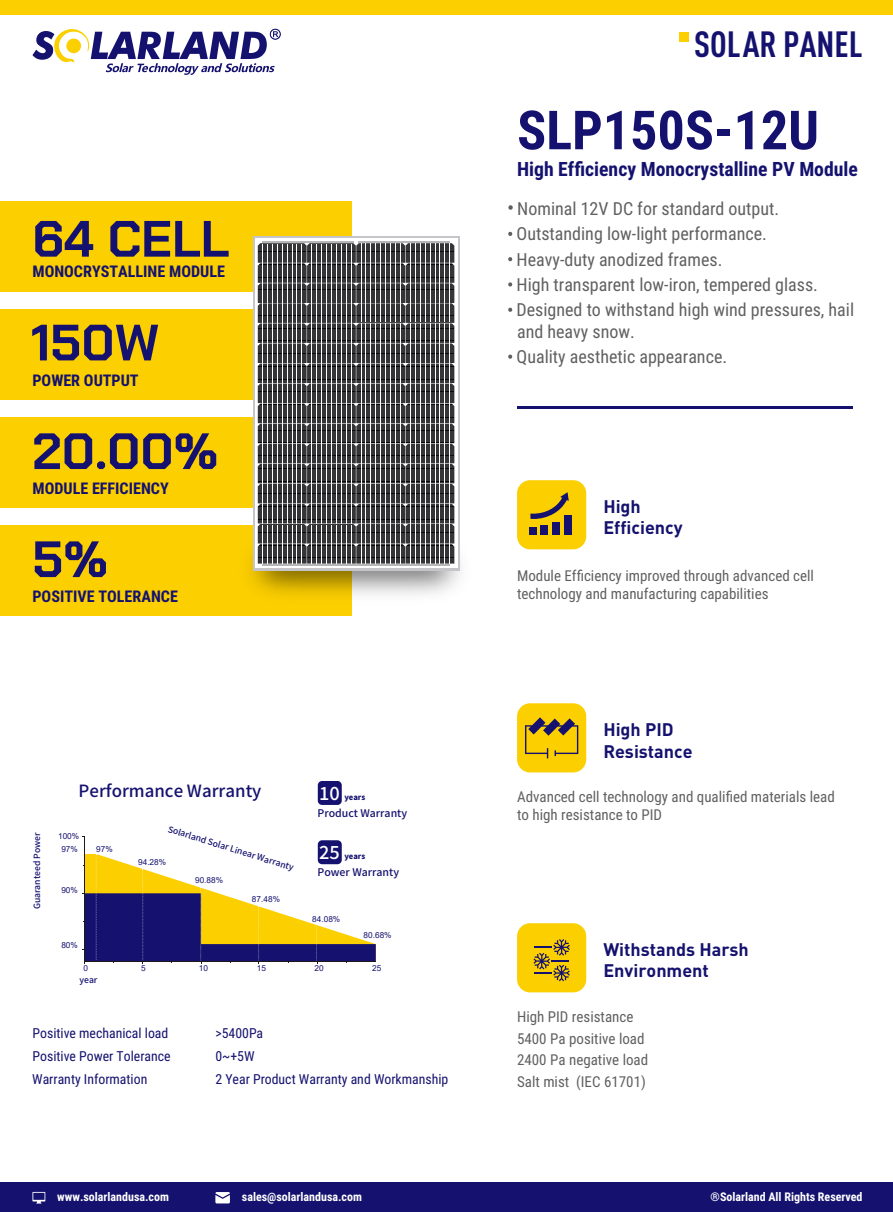
<style>
.page{position:relative;width:893px;height:1212px;background:#fff}
.page>*{position:absolute;margin:0;border:0;box-sizing:border-box;transform-origin:0 0}
.t1{font:700 54px "Roboto Condensed";color:#15126f}
.t2{font:700 51px "Chakra Petch";color:#15126f}
.t3{font:700 36px "DIN Cond";color:#15126f}
.t4{font:700 19.65px "Roboto Condensed";color:#15126f}
.t5{font:18px/25.3px "Roboto Condensed";color:#606060}
.t6{font:700 18px/21.6px "DIN Pro";color:#15126f}
.t7{font:500 16.8px "Source Han Sans SC";color:#15126f}
.t8{font:700 16.05px "Roboto Condensed";color:#15126f}
.t9{font:15px/21.8px "Roboto Condensed";color:#606060}
.t10{font:13.8px/22.8px "Roboto Condensed";color:#15126f}
.t11{font:700 12px "Roboto Condensed";color:#fff}
.t12{font:500 10.5px "Source Han Sans SC";color:#15126f}
.t13{font:500 8.55px "Source Han Sans SC";color:#15126f}
.t14{font:8.25px/12.9px "Arial";color:#15126f;text-align:center}
.t15{font:800 7.5px "Source Han Sans SC";color:#15126f}
.s1{font-size:21px}
</style>
<div class="page">
<div style="left:1px;top:201px;width:351px;height:91px;background:#fccf00"></div>
<svg style="left:32px;top:28px;width:249px;height:47px"></svg>
<div style="left:0;top:0;width:893px;height:15px;background:#fccf00"></div>
<div style="left:679px;top:32px;width:9px;height:9px;background:#fccf00"></div>
<hr style="left:517px;top:407px;width:336px;height:2px;background:#15126f">
<div style="left:0;top:1182px;width:893px;height:30px;background:#15126f"></div>
<svg style="left:32px;top:1192px;width:13px;height:11px"></svg>
<svg style="left:215px;top:1192px;width:15px;height:11px"></svg>
<div style="left:1px;top:309px;width:351px;height:91px;background:#fccf00"></div>
<div style="left:1px;top:417px;width:351px;height:91px;background:#fccf00"></div>
<div style="left:1px;top:525px;width:351px;height:90px;background:#fccf00"></div>
<img style="left:212px;top:507px;width:249px;height:109px">
<svg style="left:253px;top:236px;width:206px;height:335px;background:#cdccd0"></svg>
<svg style="left:255px;top:238px;width:202px;height:330px"></svg>
<hr style="left:358px;top:241px;width:92px;height:2px;background:#b6b6b7">
<hr style="left:262px;top:241px;width:91px;height:2px;background:#b6b6b7">
<svg style="left:258px;top:243px;width:196px;height:322px;background:#5f5f60"></svg>
<div style="left:318px;top:781px;width:24px;height:24px;background:#15126f;border-radius:4px"></div>
<div style="left:318px;top:840px;width:24px;height:24px;background:#15126f;border-radius:4px"></div>
<hr style="left:85px;top:837px;width:1px;height:124px;background:#221815">
<div style="left:517px;top:923px;width:69px;height:69px;background:#fccf00;border-radius:13px"></div>
<svg style="left:533px;top:939px;width:37px;height:42px"></svg>
<div style="left:517px;top:480px;width:69px;height:69px;background:#fccf00;border-radius:13px"></div>
<div style="left:529px;top:527px;width:7px;height:7px;background:#15126f"></div>
<div style="left:541px;top:525px;width:7px;height:9px;background:#15126f"></div>
<div style="left:552px;top:522px;width:8px;height:12px;background:#15126f"></div>
<div style="left:564px;top:515px;width:7px;height:19px;background:#15126f"></div>
<svg style="left:530px;top:492px;width:39px;height:27px"></svg>
<div style="left:517px;top:703px;width:69px;height:69px;background:#fccf00;border-radius:13px"></div>
<svg style="left:525px;top:717px;width:53px;height:41px"></svg>
<svg style="left:508px;top:205px;width:5px;height:5px"></svg>
<svg style="left:508px;top:231px;width:5px;height:5px"></svg>
<svg style="left:508px;top:257px;width:5px;height:5px"></svg>
<svg style="left:508px;top:282px;width:5px;height:5px"></svg>
<svg style="left:508px;top:307px;width:5px;height:5px"></svg>
<svg style="left:508px;top:354px;width:5px;height:5px"></svg>
<svg style="left:82px;top:845px;width:294px;height:119px"></svg>
<h3 class="t3" style="left:694px;top:23px;width:170px">SOLAR PANEL</h3>
<h1 class="t1" style="left:517px;top:92px;width:303px">SLP150S-12U</h1>
<h2 class="t2" style="left:32px;top:209px;width:198px">64 CELL</h2>
<p class="t8" style="left:32px;top:260px;width:194px">MONOCRYSTALLINE MODULE</p>
<h2 class="t2" style="left:31px;top:313px;width:130px">150W</h2>
<p class="t8" style="left:32px;top:369px;width:108px">POWER OUTPUT</p>
<h2 class="t2" style="left:32px;top:422px;width:187px">20.00%</h2>
<p class="t8" style="left:32px;top:477px;width:138px">MODULE EFFICIENCY</p>
<h2 class="t2" style="left:32px;top:530px;width:77px">5%</h2>
<p class="t8" style="left:32px;top:585px;width:147px">POSITIVE TOLERANCE</p>
<p class="t7" style="left:79px;top:781px;width:184px">Performance Warranty</p>
<p class="t13" style="left:32px;top:909px;width:79px;rotate:-90deg">Guaranteed Power</p>
<p class="t14" style="left:58px;top:830px;width:23px">100%<br>97%</p>
<p class="t14" style="left:61px;top:884px;width:18px">90%</p>
<p class="t14" style="left:61px;top:938px;width:18px">80%</p>
<p class="t14" style="left:96px;top:843px;width:18px">97%</p>
<p class="t13" style="left:170px;top:824px;width:133px;rotate:17deg">Solarland Solar Linear Warranty</p>
<p class="t14" style="left:138px;top:856px;width:30px">94.28%</p>
<p class="t14" style="left:195px;top:874px;width:30px">90.88%</p>
<p class="t14" style="left:252px;top:892px;width:30px">87.48%</p>
<p class="t15" style="left:344px;top:793px;width:22px">years</p>
<p class="t12" style="left:318px;top:807px;width:91px">Product Warranty</p>
<p class="t15" style="left:344px;top:852px;width:22px">years</p>
<p class="t12" style="left:318px;top:866px;width:83px">Power Warranty</p>
<p class="t14" style="left:312px;top:912px;width:30px">84.08%</p>
<p class="t14" style="left:364px;top:929px;width:30px">80.68%</p>
<p class="t14" style="left:83px;top:961px;width:6px">0</p>
<p class="t14" style="left:141px;top:961px;width:6px">5</p>
<p class="t14" style="left:199px;top:961px;width:11px">10</p>
<p class="t14" style="left:257px;top:961px;width:11px">15</p>
<p class="t14" style="left:314px;top:961px;width:11px">20</p>
<p class="t14" style="left:372px;top:961px;width:11px">25</p>
<p class="t13" style="left:79px;top:975px;width:20px">year</p>
<p class="t10" style="left:32px;top:1021px;width:140px">Positive mechanical load<br>Positive Power Tolerance<br>Warranty Information</p>
<p class="t10" style="left:215px;top:1021px;width:235px">&gt;5400Pa<br>0~+5W<br>2 Year Product Warranty and Workmanship</p>
<h3 class="t4" style="left:517px;top:155px;width:342px">High Efficiency Monocrystalline PV Module</h3>
<p class="t5" style="left:508px;top:195px;width:348px"><span class="s1">·</span> Nominal 12V DC for standard output.<br>· Outstanding low-light performance.<br>· Heavy-duty anodized frames.<br>· High transparent low-iron, tempered glass.<br>· Designed to withstand high wind pressures, hail</p>
<p class="t5" style="left:508px;top:318px;width:221px;text-indent:9px">and heavy snow.<br>· Quality aesthetic appearance.</p>
<p class="t6" style="left:603px;top:495px;width:81px">High<br>Efficiency</p>
<p class="t9" style="left:517px;top:566px;width:298px;line-height:18px">Module Efficiency improved through advanced cell technology and manufacturing capabilities</p>
<p class="t6" style="left:603px;top:718px;width:91px">High PID<br>Resistance</p>
<p class="t9" style="left:517px;top:787px;width:319px;line-height:18px">Advanced cell technology and qualified materials lead to high resistance to PID</p>
<p class="t6" style="left:603px;top:938px;width:147px">Withstands Harsh<br>Environment</p>
<p class="t9" style="left:517px;top:1005px;width:133px">High PID resistance<br>5400 Pa positive load<br>2400 Pa negative load<br>Salt mist (IEC 61701)</p>
<p class="t11" style="left:57px;top:1188px;width:113px">www.solarlandusa.com</p>
<p class="t11" style="left:242px;top:1188px;width:122px">sales@solarlandusa.com</p>
<p class="t11" style="left:711px;top:1188px;width:153px">®Solarland All Rights Reserved</p>
</div>
